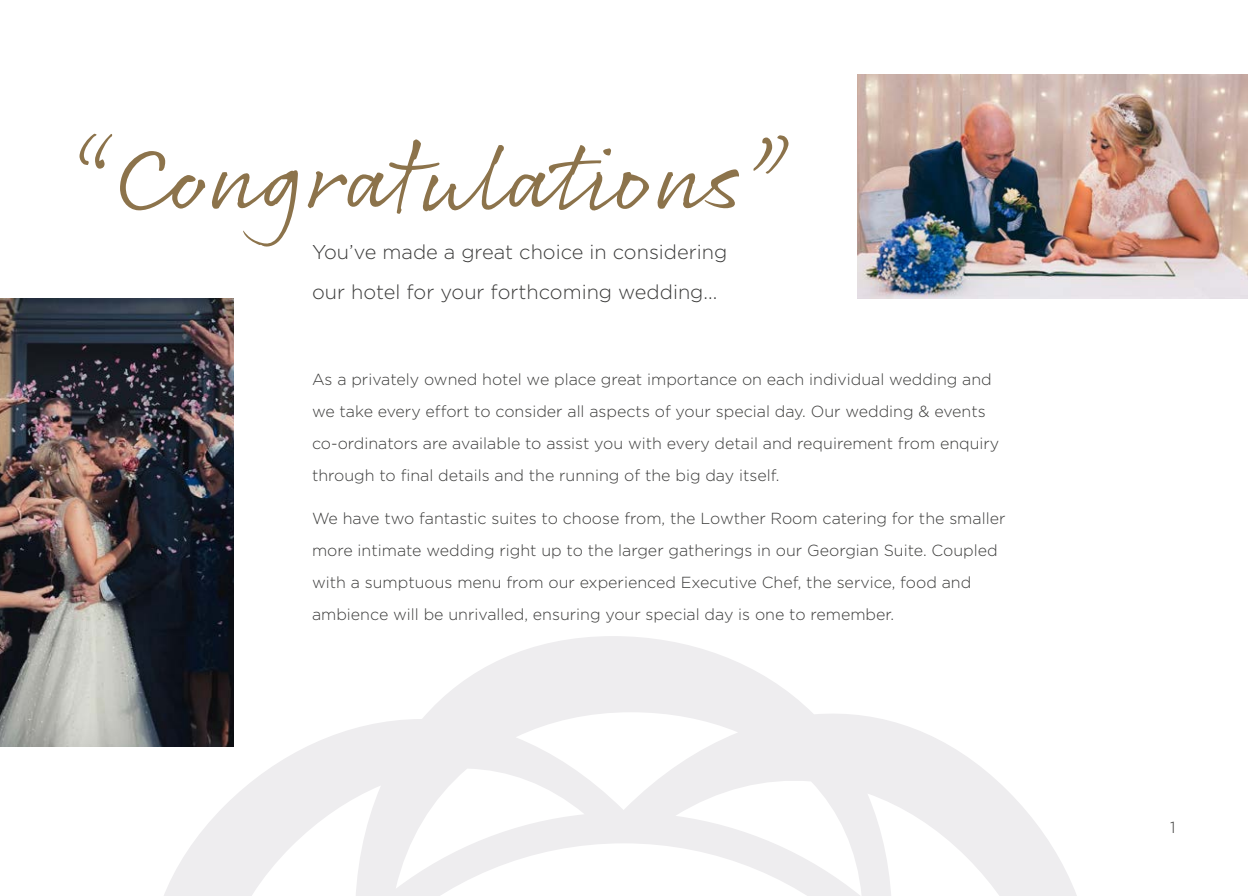
<style>
.page{position:relative;width:1248px;height:896px;background:#fff}
.page>*{position:absolute;margin:0;border:0;box-sizing:border-box;transform-origin:0 0}
.t1{font:96px "Rollerscript Smooth";color:#8c734b}
.t2{font:300 20px/40px "Gotham";color:#3c3c3b}
.t3{font:300 16px/32px "Gotham";color:#3c3c3b}
</style>
<div class="page">
<img style="left:0;top:299px;width:234px;height:447px">
<img style="left:857px;top:75px;width:390px;height:224px">
<svg style="left:70px;top:636px;width:1007px;height:260px"></svg>
<h1 class="t1" style="left:68px;top:117px;width:730px">“Congratulations”</h1>
<p class="t2" style="left:312px;top:231px;width:417px">You’ve made a great choice in considering our hotel for your forthcoming wedding...</p>
<p class="t3" style="left:312px;top:363px;width:688px">As a privately owned hotel we place great importance on each individual wedding and we take every effort to consider all aspects of your special day. Our wedding &amp; events co-ordinators are available to assist you with every detail and requirement from enquiry through to final details and the running of the big day itself.</p>
<p class="t3" style="left:312px;top:502px;width:695px">We have two fantastic suites to choose from, the Lowther Room catering for the smaller more intimate wedding right up to the larger gatherings in our Georgian Suite. Coupled with a sumptuous menu from our experienced Executive Chef, the service, food and ambience will be unrivalled, ensuring your special day is one to remember.</p>
<p class="t3" style="left:1169px;top:811px;width:7px">1</p>
</div>
